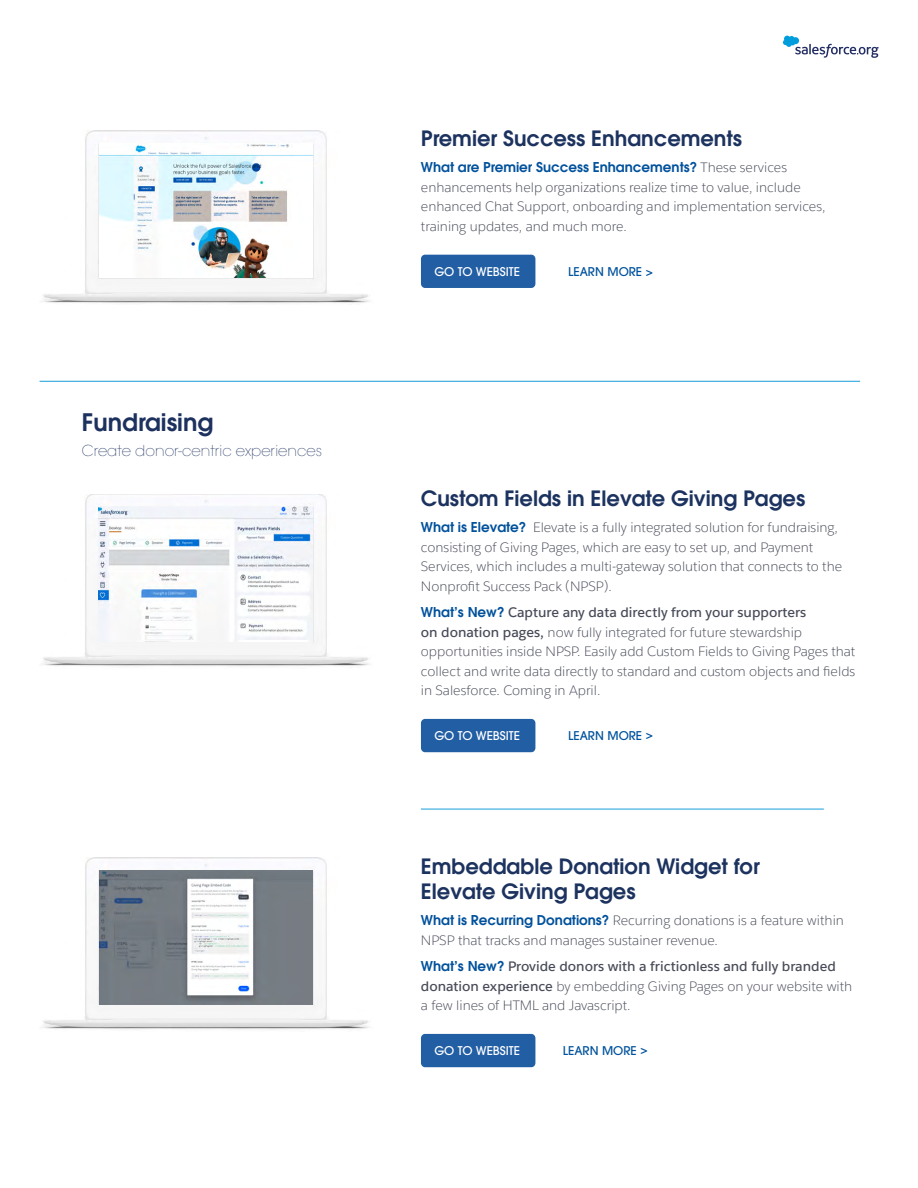
<style>
.page{position:relative;width:918px;height:1188px;background:#fff}
.page>*{position:absolute;margin:0;border:0;box-sizing:border-box;transform-origin:0 0}
.t1{font:600 24px "ITC Avant Garde Pro";color:#1d315f}
.t2{font:600 21px/25.5px "ITC Avant Garde Pro";color:#1c325f}
.t3{font:200 15px "ITC Avant Garde Pro";color:#1d315f}
.t4{font:300 13.5px/19.5px "Salesforce Sans";color:#484b58}
.t5{font:600 13.5px "ITC Avant Garde Pro";color:#01519c}
.t6{font:500 12px "ITC Avant Garde Pro";color:#fff}
.t7{font:500 12px "ITC Avant Garde Pro";color:#00529c}
.s1{font-family:"Salesforce Sans";font-weight:300;color:#484b58}
.s2{font-family:"ITC Avant Garde Pro";font-weight:600;color:#01519c}
.s3{font-weight:600}
</style>
<div class="page">
<div style="left:421px;top:255px;width:114px;height:33px;background:#215ea3;border-radius:4px"></div>
<div style="left:421px;top:719px;width:114px;height:33px;background:#215ea3;border-radius:4px"></div>
<hr style="left:421px;top:809px;width:403px;height:1px;background:#179eda">
<div style="left:421px;top:1034px;width:114px;height:33px;background:#215ea3;border-radius:4px"></div>
<svg style="left:783px;top:36px;width:96px;height:22px"></svg>
<img style="left:43px;top:131px;width:326px;height:173px">
<img style="left:99px;top:144px;width:214px;height:134px">
<img style="left:43px;top:857px;width:326px;height:173px">
<img style="left:99px;top:871px;width:214px;height:133px">
<img style="left:43px;top:494px;width:326px;height:173px">
<img style="left:99px;top:507px;width:214px;height:134px">
<hr style="left:40px;top:381px;width:820px;height:1px;background:#179eda">
<h1 class="t1" style="left:82px;top:406px;width:133px">Fundraising</h1>
<p class="t3" style="left:82px;top:441px;width:242px">Create donor-centric experiences</p>
<h2 class="t2" style="left:421px;top:125px;width:323px">Premier Success Enhancements</h2>
<p class="t5" style="left:421px;top:159px;width:368px">What are Premier Success Enhancements? <span class="s1">These services</span></p>
<p class="t4" style="left:421px;top:177px;width:406px">enhancements help organizations realize time to value, include enhanced Chat Support, onboarding and implementation services, training updates, and much more.</p>
<p class="t6" style="left:434px;top:264px;width:87px">GO TO WEBSITE</p>
<p class="t7" style="left:568px;top:264px;width:86px">LEARN MORE &gt;</p>
<h2 class="t2" style="left:421px;top:485px;width:386px">Custom Fields in Elevate Giving Pages</h2>
<p class="t4" style="left:421px;top:518px;width:423px"><span class="s2">What is Elevate?</span> Elevate is a fully integrated solution for fundraising, consisting of Giving Pages, which are easy to set up, and Payment Services, which includes a multi-gateway solution that connects to the Nonprofit Success Pack (NPSP).</p>
<p class="t4" style="left:421px;top:603px;width:436px"><span class="s2">What’s New?</span> <span class="s3">Capture any data directly from your supporters<br>on donation pages,</span> now fully integrated for future stewardship opportunities inside NPSP. Easily add Custom Fields to Giving Pages that collect and write data directly to standard and custom objects and fields in Salesforce. Coming in April.</p>
<p class="t6" style="left:434px;top:728px;width:87px">GO TO WEBSITE</p>
<p class="t7" style="left:568px;top:728px;width:86px">LEARN MORE &gt;</p>
<h2 class="t2" style="left:421px;top:853px;width:340px">Embeddable Donation Widget for<br>Elevate Giving Pages</h2>
<p class="t4" style="left:421px;top:911px;width:425px"><span class="s2">What is Recurring Donations?</span> Recurring donations is a feature within<br>NPSP that tracks and manages sustainer revenue.</p>
<p class="t4" style="left:421px;top:957px;width:433px"><span class="s2">What’s New?</span> <span class="s3">Provide donors with a frictionless and fully branded donation experience</span> by embedding Giving Pages on your website with a few lines of HTML and Javascript.</p>
<p class="t6" style="left:434px;top:1043px;width:87px">GO TO WEBSITE</p>
<p class="t7" style="left:563px;top:1043px;width:86px">LEARN MORE &gt;</p>
</div>
